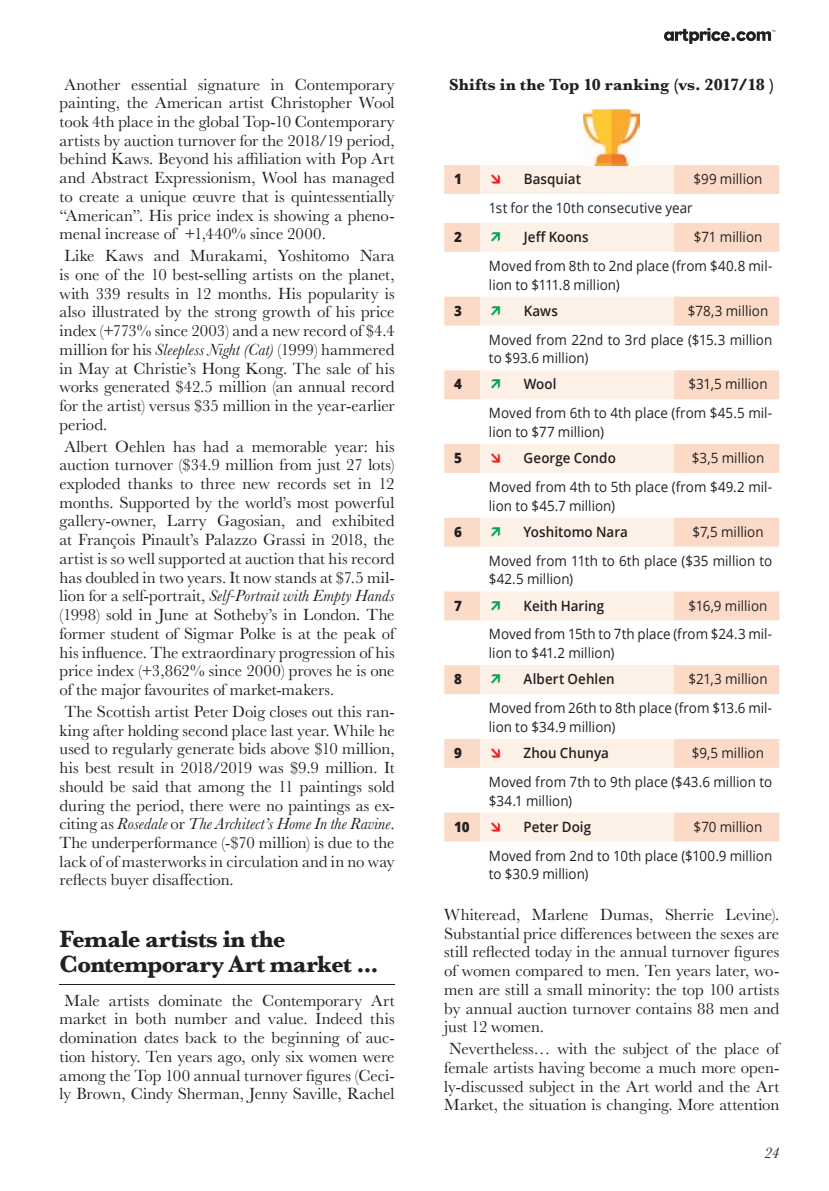
<style>
.page{position:relative;width:829px;height:1191px;background:#fff}
.page>*{position:absolute;margin:0;border:0;box-sizing:border-box;transform-origin:0 0}
.t1{font:700 24.5px/24.5px "Baskerville";letter-spacing:-.025em;color:#231f20}
.t2{font:16.8px/18.7px "Baskerville";color:#231f20;text-align:justify}
.t3{font:700 16.8px "Baskerville";letter-spacing:.01em;color:#231f20}
.t4{font:italic 15.75px "Baskerville";color:#231f20}
.t5{font:14.17px/28.9px "Open Sans";letter-spacing:.005em;color:#231f20;scale:.94 1}
.t6{font:600 14.17px "Open Sans";letter-spacing:.005em;color:#231f20;scale:.94 1}
.t7{font:800 14.17px "Open Sans";color:#231f20;scale:.94 1}
.s1{font-style:italic}
.s2{color:#ee1d23}
</style>
<div class="page">
<svg style="left:664px;top:28px;width:111px;height:16px"></svg>
<hr style="left:60px;top:984px;width:334px;height:1px;background:#231f20">
<svg style="left:444px;top:165px;width:335px;height:676px"></svg>
<svg style="left:480px;top:165px;width:193px;height:676px"></svg>
<img style="left:583px;top:109px;width:56px;height:56px">
<svg style="left:491px;top:232px;width:9px;height:10px"></svg>
<svg style="left:491px;top:306px;width:9px;height:9px"></svg>
<svg style="left:491px;top:379px;width:9px;height:10px"></svg>
<svg style="left:491px;top:527px;width:9px;height:9px"></svg>
<svg style="left:491px;top:600px;width:9px;height:10px"></svg>
<svg style="left:491px;top:674px;width:9px;height:10px"></svg>
<p class="t2" style="left:60px;top:75px;width:336px">Another essential signature in Contemporary painting, the American artist Christopher Wool took 4th place in the global Top-10 Contemporary artists by auction turnover for the 2018/19 period, behind Kaws. Beyond his affiliation with Pop Art and Abstract Expressionism, Wool has managed to create a unique œuvre that is quintessentially “American”. His price index is showing a pheno&shy;menal increase of +1,440% since 2000.</p>
<p class="t2" style="left:60px;top:247px;width:336px">Like Kaws and Murakami, Yoshitomo Nara is one of the 10 best-selling artists on the planet, with 339 results in 12 months. His popularity is also illustrated by the strong growth of his price index (+773% since 2003) and a new record of $4.4 million for his <span class="s1">Sleepless Night (Cat)</span> (1999) hammered in May at Christie’s Hong Kong. The sale of his works generated $42.5 million (an annual record for the artist) versus $35 million in the year-earlier period.</p>
<p class="t2" style="left:60px;top:437px;width:336px">Albert Oehlen has had a memorable year: his auction turnover ($34.9 million from just 27 lots) exploded thanks to three new records set in 12 months. Supported by the world’s most powerful gallery-owner, Larry Gagosian, and exhibited at François Pinault’s Palazzo Grassi in 2018, the artist is so well supported at auction that his record has doubled in two years. It now stands at $7.5 mil&shy;lion for a self-portrait, <span class="s1">Self-Portrait with Empty Hands </span>(1998) sold in June at Sotheby’s in London. The former student of Sigmar Polke is at the peak of his influence. The extraordinary progression of his price index (+3,862% since 2000) proves he is one of the major favourites of market-makers.</p>
<p class="t2" style="left:60px;top:702px;width:336px">The Scottish artist Peter Doig closes out this ran&shy;king after holding second place last year. While he used to regularly generate bids above $10 million, his best result in 2018/2019 was $9.9 million. It should be said that among the 11 paintings sold during the period, there were no paintings as ex&shy;citing as <span class="s1">Rosedale</span> or <span class="s1">The Architect’s Home In the Ravine</span>.<br>The underperformance (-$70 million) is due to the lack of of masterworks in circulation and in no way reflects buyer disaffection.</p>
<h1 class="t1" style="left:60px;top:927px;width:320px">Female artists in th e<br>Contemporary Art market ...</h1>
<p class="t2" style="left:60px;top:991px;width:336px">Male artists dominate the Contemporary Art market in both number and value. Indeed this domination dates back to the beginning of auc&shy;tion history. Ten years ago, only six women were among the Top 100 annual turnover figures (Ceci&shy;ly Brown, Cindy Sherman, Jenny Saville, Rachel</p>
<p class="t3" style="left:449px;top:72px;width:327px">Shifts in the Top 10 ranking (vs. 2017/18 )</p>
<p class="t7" style="left:454px;top:168px;width:10px">1</p>
<p class="t6" style="left:490px;top:169px;width:98px"><span class="s2">→</span> Basquiat</p>
<p class="t5" style="left:693px;top:164px;width:75px">$99 million</p>
<p class="t5" style="left:489px;top:193px;width:218px">1st for the 10th consecutive year</p>
<p class="t7" style="left:454px;top:226px;width:10px">2</p>
<p class="t6" style="left:523px;top:227px;width:71px">Jeff Koons</p>
<p class="t5" style="left:489px;top:222px;width:303px;text-indent:205px">$71 million<br>Moved from 8th to 2nd place (from $40.8 mil-</p>
<p class="t5" style="left:489px;top:270px;width:141px">lion to $111.8 million)</p>
<p class="t5" style="left:489px;top:296px;width:303px;text-align:right">$78,3 million<br>Moved from 22nd to 3rd place ($15.3 million</p>
<p class="t5" style="left:489px;top:343px;width:107px">to $93.6 million)</p>
<p class="t7" style="left:454px;top:300px;width:10px">3</p>
<p class="t6" style="left:523px;top:301px;width:38px">Kaws</p>
<p class="t7" style="left:454px;top:373px;width:10px">4</p>
<p class="t6" style="left:523px;top:374px;width:36px">Wool</p>
<p class="t5" style="left:489px;top:369px;width:303px;text-indent:199px">$31,5 million<br>Moved from 6th to 4th place (from $45.5 mil-</p>
<p class="t5" style="left:489px;top:417px;width:124px">lion to $77 million)</p>
<p class="t7" style="left:454px;top:447px;width:10px">5</p>
<p class="t6" style="left:490px;top:448px;width:135px"><span class="s2">→</span> George Condo</p>
<p class="t5" style="left:489px;top:443px;width:303px;text-indent:203px">$3,5 million<br>Moved from 4th to 5th place (from $49.2 mil-</p>
<p class="t5" style="left:489px;top:491px;width:136px">lion to $45.7 million)</p>
<p class="t7" style="left:454px;top:521px;width:10px">6</p>
<p class="t6" style="left:523px;top:522px;width:112px">Yoshitomo Nara</p>
<p class="t5" style="left:489px;top:517px;width:303px;text-indent:203px">$7,5 million<br>Moved from 11th to 6th place ($35 million to</p>
<p class="t5" style="left:489px;top:564px;width:91px">$42.5 million)</p>
<p class="t7" style="left:454px;top:594px;width:10px">7</p>
<p class="t6" style="left:523px;top:595px;width:87px">Keith Haring</p>
<p class="t5" style="left:489px;top:590px;width:303px;text-indent:200px">$16,9 million<br>Moved from 15th to 7th place (from $24.3 mil-</p>
<p class="t5" style="left:489px;top:638px;width:135px">lion to $41.2 million)</p>
<p class="t7" style="left:454px;top:668px;width:10px">8</p>
<p class="t6" style="left:523px;top:669px;width:98px">Albert Oehlen</p>
<p class="t5" style="left:489px;top:664px;width:303px;text-indent:199px">$21,3 million<br>Moved from 26th to 8th place (from $13.6 mil-</p>
<p class="t5" style="left:489px;top:712px;width:136px">lion to $34.9 million)</p>
<p class="t7" style="left:454px;top:742px;width:10px">9</p>
<p class="t6" style="left:490px;top:743px;width:128px"><span class="s2">→</span> Zhou Chunya</p>
<p class="t5" style="left:489px;top:738px;width:303px;text-indent:203px">$9,5 million<br>Moved from 7th to 9th place ($43.6 million to</p>
<p class="t5" style="left:489px;top:785px;width:90px">$34.1 million)</p>
<p class="t5" style="left:489px;top:811px;width:303px;text-indent:205px">$70 million<br>Moved from 2nd to 10th place ($100.9 million</p>
<p class="t5" style="left:489px;top:859px;width:108px">to $30.9 million)</p>
<p class="t7" style="left:454px;top:815px;width:18px">10</p>
<p class="t6" style="left:490px;top:816px;width:109px"><span class="s2">→</span> Peter Doig</p>
<p class="t2" style="left:444px;top:905px;width:336px">Whiteread, Marlene Dumas, Sherrie Levine).<br>Substantial price differences between the sexes are still reflected today in the annual turnover figures of women compared to men. Ten years later, wo&shy;men are still a small minority: the top 100 artists by annual auction turnover contains 88 men and just 12 women.</p>
<p class="t2" style="left:444px;top:1039px;width:336px">Nevertheless… with the subject of the place of female artists having become a much more open&shy;ly-discussed subject in the Art world and the Art Market, the situation is changing. More attention</p>
<p class="t4" style="left:764px;top:1142px;width:16px">24</p>
</div>
